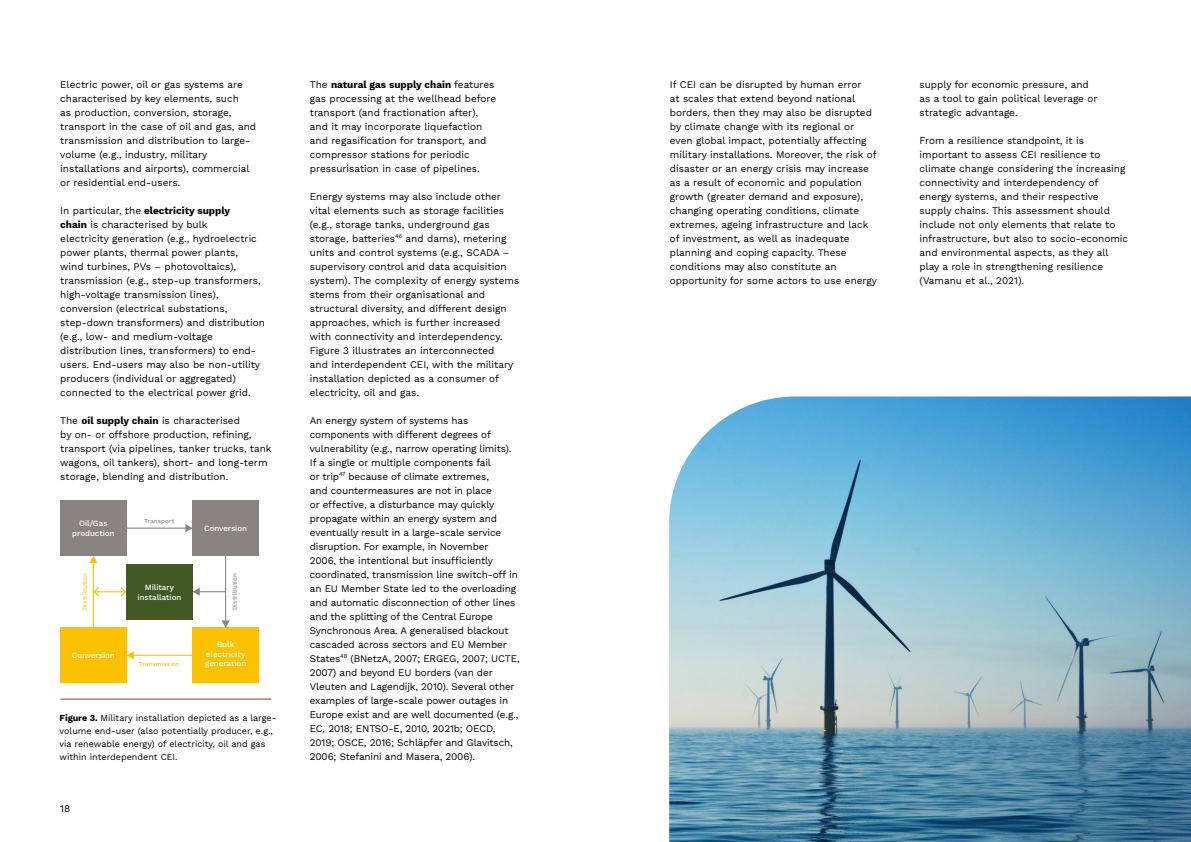
<style>
.page{position:relative;width:1191px;height:842px;background:#fff}
.page>*{position:absolute;margin:0;border:0;box-sizing:border-box;transform-origin:0 0}
.t1{font:10px/14px "Work Sans";color:#000}
.t2{font:9px/13px "Work Sans";color:#000}
.t3{font:500 8px/9.6px "Work Sans";letter-spacing:-.01em;color:#fff;text-align:center}
.t4{font:500 6.1px "Work Sans";letter-spacing:.025em;color:#fcc100}
.t5{font:500 6.1px "Work Sans";letter-spacing:.025em;color:#888483}
.s1{font-weight:700}
</style>
<div class="page">
<img style="left:669px;top:396px;width:522px;height:446px">
<div style="left:60px;top:500px;width:66px;height:56px;background:#888483"></div>
<div style="left:60px;top:628px;width:66px;height:55px;background:#fcc100"></div>
<div style="left:192px;top:500px;width:67px;height:56px;background:#888483"></div>
<div style="left:126px;top:564px;width:67px;height:55px;background:#415a24"></div>
<div style="left:192px;top:628px;width:67px;height:55px;background:#fcc100"></div>
<hr style="left:132px;top:655px;width:60px;height:1px;background:#fcc100">
<svg style="left:126px;top:651px;width:8px;height:8px"></svg>
<hr style="left:225px;top:556px;width:1px;height:66px;background:#888483">
<svg style="left:221px;top:620px;width:9px;height:8px"></svg>
<hr style="left:126px;top:528px;width:60px;height:1px;background:#888483">
<svg style="left:185px;top:524px;width:7px;height:8px"></svg>
<hr style="left:93px;top:562px;width:1px;height:66px;background:#fcc100">
<svg style="left:89px;top:556px;width:8px;height:7px"></svg>
<svg style="left:193px;top:588px;width:33px;height:8px"></svg>
<hr style="left:95px;top:591px;width:30px;height:1px;background:#fcc100">
<svg style="left:93px;top:587px;width:6px;height:9px"></svg>
<svg style="left:121px;top:587px;width:5px;height:9px"></svg>
<hr style="left:60px;top:698px;width:211px;height:1px;background:#9f3924">
<p class="t1" style="left:60px;top:77px;width:197px">Electric power, oil or gas systems are characterised by key elements, such<br>as production, conversion, storage, transport in the case of oil and gas, and transmission and distribution to large&shy;volume (e.g., industry, military installations and airports), commercial or residential end-users.</p>
<p class="t1" style="left:60px;top:203px;width:206px">In particular, the <span class="s1">electricity supply<br>chain</span> is characterised by bulk<br>electricity generation (e.g., hydroelectric power plants, thermal power plants,<br>wind turbines, PVs – photovoltaics), transmission (e.g., step-up transformers, high-voltage transmission lines), conversion (electrical substations, step-down transformers) and distribution (e.g., low- and medium-voltage distribution lines, transformers) to end&shy;users. End-users may also be non-utility producers (individual or aggregated) connected to the electrical power grid.</p>
<p class="t1" style="left:60px;top:413px;width:213px">The <span class="s1">oil supply chain</span> is characterised<br>by on- or offshore production, refining, transport (via pipelines, tanker trucks, tank wagons, oil tankers), short- and long-term storage, blending and distribution.</p>
<p class="t3" style="left:72px;top:518px;width:44px">Oil/Gas production</p>
<p class="t4" style="left:80px;top:610px;width:38px;rotate:-90deg">Distribution</p>
<p class="t3" style="left:72px;top:650px;width:44px">Conversion</p>
<p class="t5" style="left:144px;top:516px;width:32px">Transport</p>
<p class="t3" style="left:138px;top:582px;width:45px">Military installation</p>
<p class="t3" style="left:204px;top:523px;width:44px">Conversion</p>
<p class="t5" style="left:230px;top:610px;width:38px;rotate:-90deg">Distribution</p>
<p class="t3" style="left:206px;top:639px;width:41px">Bulk electricity</p>
<p class="t4" style="left:139px;top:659px;width:42px">Transmission</p>
<p class="t3" style="left:205px;top:659px;width:43px">generation</p>
<p class="t2" style="left:60px;top:711px;width:218px"><span class="s1">Figure 3.</span> Military installation depicted as a large&shy;volume end-user (also potentially producer, e.g., via renewable energy) of electricity, oil and gas within interdependent CEI.</p>
<p class="t1" style="left:60px;top:801px;width:12px">18</p>
<p class="t1" style="left:310px;top:77px;width:188px">The <span class="s1">natural gas supply chain</span> features gas processing at the wellhead before transport (and fractionation after), and it may incorporate liquefaction and regasification for transport, and compressor stations for periodic pressurisation in case of pipelines.</p>
<p class="t1" style="left:310px;top:189px;width:211px">Energy systems may also include other vital elements such as storage facilities (e.g., storage tanks, underground gas storage, batteries<sup>46</sup> and dams), metering units and control systems (e.g., SCADA – supervisory control and data acquisition system). The complexity of energy systems stems from their organisational and structural diversity, and different design approaches, which is further increased with connectivity and interdependency.<br>Figure 3 illustrates an interconnected<br>and interdependent CEI, with the military installation depicted as a consumer of electricity, oil and gas.</p>
<p class="t1" style="left:310px;top:413px;width:211px">An energy system of systems has components with different degrees of vulnerability (e.g., narrow operating limits).<br>If a single or multiple components fail<br>or trip<sup>47</sup> because of climate extremes,<br>and countermeasures are not in place<br>or effective, a disturbance may quickly propagate within an energy system and eventually result in a large-scale service disruption. For example, in November<br>2006, the intentional but insufficiently coordinated, transmission line switch-off in an EU Member State led to the overloading and automatic disconnection of other lines and the splitting of the Central Europe Synchronous Area. A generalised blackout cascaded across sectors and EU Member States<sup>48</sup> (BNetzA, 2007; ERGEG, 2007; UCTE, 2007) and beyond EU borders (van der Vleuten and Lagendijk, 2010). Several other examples of large-scale power outages in Europe exist and are well documented (e.g., EC, 2018; ENTSO-E, 2010, 2021b; OECD, 2019; OSCE, 2016; Schläpfer and Glavitsch, 2006; Stefanini and Masera, 2006).</p>
<p class="t1" style="left:670px;top:77px;width:208px">If CEI can be disrupted by human error<br>at scales that extend beyond national borders, then they may also be disrupted by climate change with its regional or even global impact, potentially affecting military installations. Moreover, the risk of disaster or an energy crisis may increase as a result of economic and population growth (greater demand and exposure), changing operating conditions, climate extremes, ageing infrastructure and lack of investment, as well as inadequate planning and coping capacity. These conditions may also constitute an opportunity for some actors to use energy</p>
<p class="t1" style="left:919px;top:77px;width:179px">supply for economic pressure, and as a tool to gain political leverage or strategic advantage.</p>
<p class="t1" style="left:919px;top:133px;width:210px">From a resilience standpoint, it is important to assess CEI resilience to climate change considering the increasing connectivity and interdependency of energy systems, and their respective supply chains. This assessment should include not only elements that relate to infrastructure, but also to socio-economic and environmental aspects, as they all play a role in strengthening resilience (Vamanu et al., 2021).</p>
</div>
